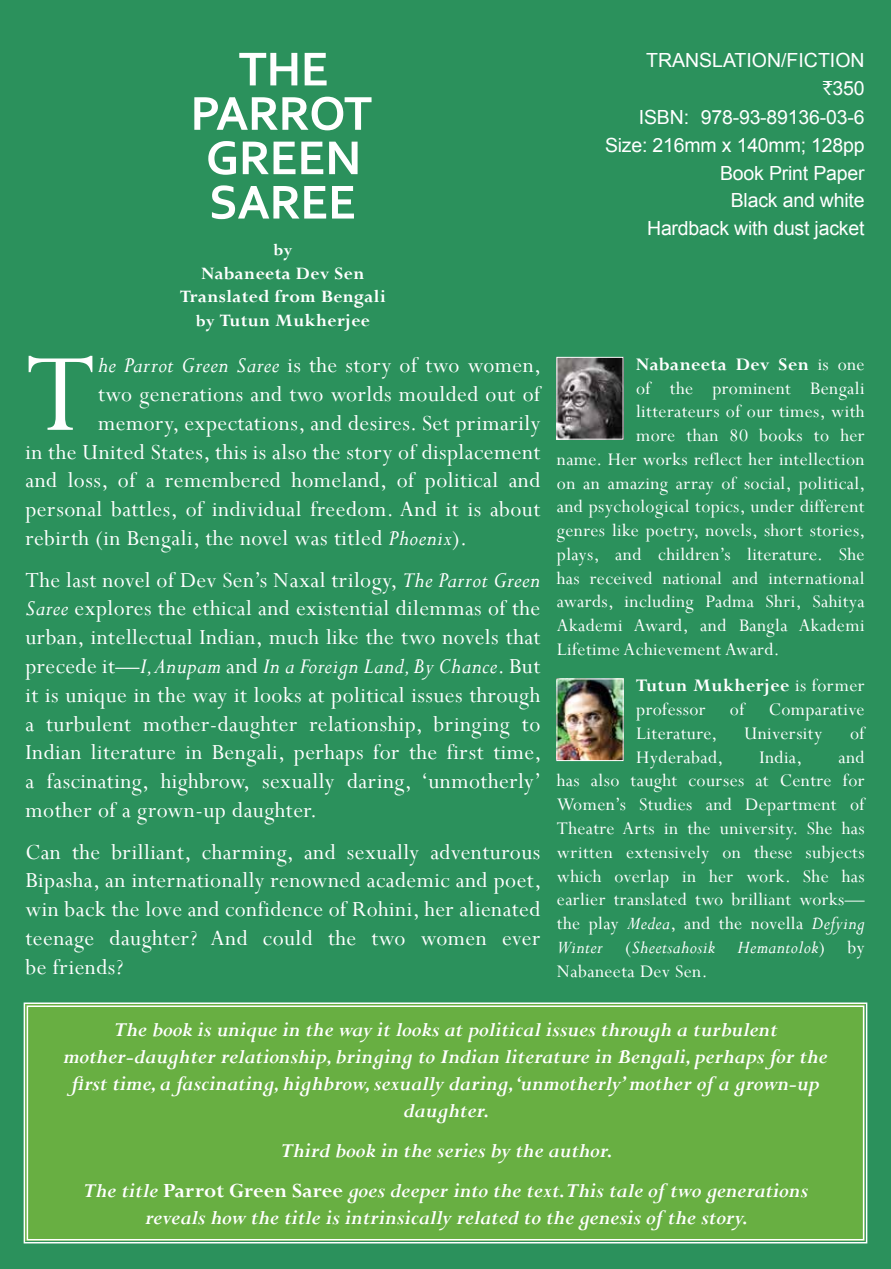
<style>
.page{position:relative;width:891px;height:1269px;background:#2b915c}
.page>*{position:absolute;margin:0;border:0;box-sizing:border-box;transform-origin:0 0}
.t1{font:124.5px "Perpetua";color:#fff}
.t2{font:24px/28.8px "Perpetua";letter-spacing:.02em;color:#fff;text-align:justify}
.t3{font:italic 700 22.5px/27px "Perpetua";color:#fff;text-align:center}
.t4{font:19.8px/23.7px "Perpetua";letter-spacing:.02em;color:#fff;text-align:justify}
.t5{font:700 19.8px "Perpetua";letter-spacing:.02em;color:#fff}
.t6{font:19.5px/28px "Arial";letter-spacing:-.01em;color:#fff;text-align:right}
.t7{font:700 19.5px/23.4px "Perpetua";letter-spacing:.02em;color:#fff;text-align:center}
.t8{font:700 18px "Perpetua";color:#fff}
.s1{font-size:18px}
.s2{font-style:italic}
.s3{font-family:"Rupee Foradian"}
.s4{font-weight:400}
.s5{font-weight:700}
.s6{font-style:normal}
</style>
<div class="page">
<div style="left:23px;top:1002px;width:845px;height:242px;background:#68af42"></div>
<div style="left:27px;top:1006px;width:837px;height:234px;border:1px solid #fff"></div>
<img style="left:559px;top:359px;width:62px;height:79px">
<div style="left:557px;top:357px;width:66px;height:83px;border:1px solid #fff"></div>
<img style="left:559px;top:681px;width:63px;height:78px">
<div style="left:557px;top:679px;width:67px;height:82px;border:1px solid #fff"></div>
<svg style="left:212px;top:185px;width:142px;height:34px"></svg>
<svg style="left:208px;top:141px;width:150px;height:34px"></svg>
<svg style="left:194px;top:97px;width:178px;height:33px"></svg>
<svg style="left:239px;top:53px;width:88px;height:32px"></svg>
<p class="t8" style="left:273px;top:239px;width:20px">by</p>
<p class="t7" style="left:180px;top:261px;width:207px">Nabaneeta Dev Sen<br>Translated from Bengali <span class="s1">by</span> Tutun Mukherjee</p>
<h1 class="t1" style="left:26px;top:316px;width:72px">T</h1>
<p class="t2" style="left:98px;top:350px;width:445px"><span class="s2">he Parrot Green Saree</span> is the story of two women,</p>
<p class="t2" style="left:98px;top:379px;width:444px">two generations and two worlds moulded out of</p>
<p class="t2" style="left:98px;top:408px;width:444px">memory, expectations, and desires. Set primarily</p>
<p class="t2" style="left:26px;top:437px;width:516px">in the United States, this is also the story of displacement</p>
<p class="t2" style="left:26px;top:466px;width:516px">and loss, of a remembered homeland, of political and</p>
<p class="t2" style="left:26px;top:494px;width:516px">personal battles, of individual freedom. And it is about</p>
<p class="t2" style="left:26px;top:523px;width:443px">rebirth (in Bengali, the novel was titled <span class="s2">Phoenix</span>).</p>
<p class="t2" style="left:26px;top:565px;width:517px">The last novel of Dev Sen’s Naxal trilogy, <span class="s2">The Parrot Green Saree</span> explores the ethical and existential dilemmas of the urban, intellectual Indian, much like the two novels that precede it—<span class="s2">I, Anupam</span> and <span class="s2">In a Foreign Land, By Chance</span>. But it is unique in the way it looks at political issues through a turbulent mother-daughter relationship, bringing to Indian literature in Bengali, perhaps for the first time, a fascinating, highbrow, sexually daring, ‘unmotherly’ mother of a grown-up daughter.</p>
<p class="t2" style="left:26px;top:837px;width:517px">Can the brilliant, charming, and sexually adventurous Bipasha, an internationally renowned academic and poet, win back the love and confidence of Rohini, her alienated teenage daughter? And could the two women ever be friends?</p>
<p class="t6" style="left:605px;top:46px;width:261px">TRANSLATION/FICTION <span class="s3">`</span>350<br>ISBN: 978-93-89136-03-6<br>Size: 216mm x 140mm; 128pp<br>Book Print Paper<br>Black and white<br>Hardback with dust jacket</p>
<p class="t5" style="left:636px;top:352px;width:230px">Nabaneeta Dev Sen <span class="s4">is one</span></p>
<p class="t4" style="left:636px;top:376px;width:230px">of the prominent Bengali</p>
<p class="t4" style="left:636px;top:399px;width:230px">litterateurs of our times, with</p>
<p class="t4" style="left:636px;top:423px;width:230px">more than 80 books to her</p>
<p class="t4" style="left:557px;top:447px;width:309px">name. Her works reflect her intellection</p>
<p class="t4" style="left:557px;top:471px;width:310px">on an amazing array of social, political,</p>
<p class="t4" style="left:557px;top:494px;width:309px">and psychological topics, under different</p>
<p class="t4" style="left:557px;top:518px;width:310px">genres like poetry, novels, short stories,</p>
<p class="t4" style="left:557px;top:542px;width:309px">plays, and children’s literature. She</p>
<p class="t4" style="left:557px;top:566px;width:309px">has received national and international</p>
<p class="t4" style="left:557px;top:589px;width:309px">awards, including Padma Shri, Sahitya</p>
<p class="t4" style="left:557px;top:613px;width:309px">Akademi Award, and Bangla Akademi</p>
<p class="t4" style="left:557px;top:637px;width:224px">Lifetime Achievement Award.</p>
<p class="t4" style="left:636px;top:673px;width:230px"><span class="s5">Tutun Mukherjee</span> is former professor of Comparative Literature,</p>
<p class="t4" style="left:744px;top:721px;width:80px">University</p>
<p class="t4" style="left:850px;top:721px;width:16px">of</p>
<p class="t4" style="left:557px;top:745px;width:309px;text-indent:282px">and has also taught courses at Centre for Women’s Studies and Department of Theatre Arts in the university. She has written extensively on these subjects which overlap in her work. She has earlier translated two brilliant works— the play <span class="s2">Medea</span>, and the novella <span class="s2">Defying Winter</span> (<span class="s2">Sheetsahosik Hemantolok</span>) by Nabaneeta Dev Sen.</p>
<p class="t4" style="left:636px;top:745px;width:89px">Hyderabad,</p>
<p class="t4" style="left:760px;top:745px;width:44px">India,</p>
<p class="t3" style="left:63px;top:1016px;width:766px">The book is unique in the way it looks at political issues through a turbulent mother-daughter relationship, bringing to Indian literature in Bengali, perhaps for the first time, a fascinating, highbrow, sexually daring,‘unmotherly’ mother of a grown-up daughter.</p>
<p class="t3" style="left:83px;top:1131px;width:727px;line-height:39.8px">Third book in the series by the author.<br>The title <span class="s6">Parrot Green Saree</span> goes deeper into the text.This tale of two generations</p>
<p class="t3" style="left:145px;top:1204px;width:605px">reveals how the title is intrinsically related to the genesis of the story.</p>
</div>
